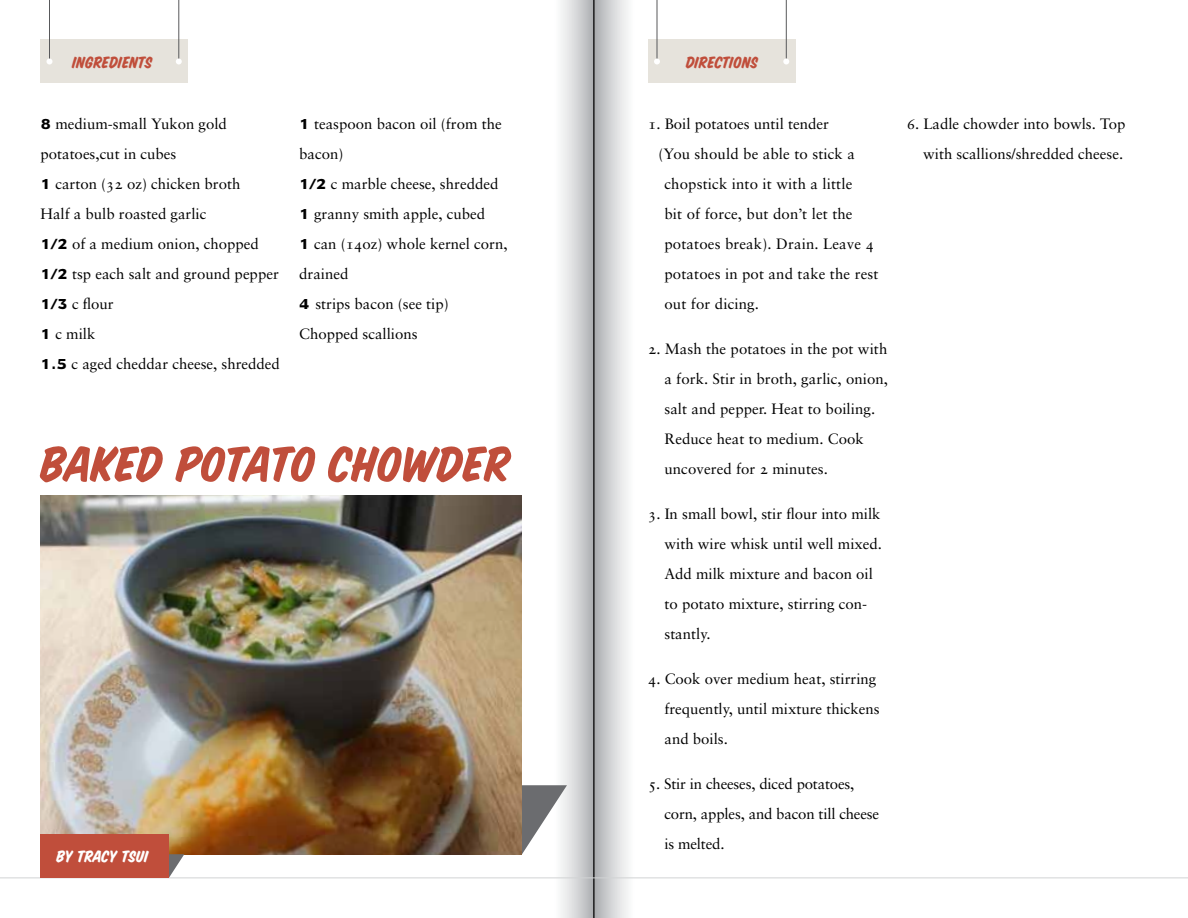
<style>
.page{position:relative;width:1188px;height:918px;background:#fff}
.page>*{position:absolute;margin:0;border:0;box-sizing:border-box;transform-origin:0 0}
.t1{font:54px "Sign Painter House Slant";color:#c04e3b}
.t2{font:18px "Sign Painter House Slant";letter-spacing:.01em;color:#c04e3b}
.t3{font:18px "Sign Painter House Slant";letter-spacing:-.015em;color:#fff}
.t4{font:15px/30px "Sabon Roman Os F";color:#000}
.s1{font-family:"Doric";font-weight:700;font-size:12.75px}
</style>
<div class="page">
<div style="left:554px;top:0;width:40px;height:918px;background:linear-gradient(to right,#fff,#b1b3b6)"></div>
<div style="left:594px;top:0;width:40px;height:918px;background:linear-gradient(to right,#adafb2,#fff)"></div>
<hr style="left:594px;top:0;width:1px;height:918px;background:#000">
<hr style="left:0;top:878px;width:1188px;height:1px;background:#d1d3d4">
<div style="left:40px;top:40px;width:148px;height:43px;background:#e6e3dc"></div>
<svg style="left:46px;top:58px;width:6px;height:6px"></svg>
<svg style="left:176px;top:58px;width:6px;height:6px"></svg>
<hr style="left:49px;top:0;width:1px;height:58px;background:#58595b">
<hr style="left:179px;top:0;width:1px;height:58px;background:#58595b">
<div style="left:648px;top:40px;width:147px;height:43px;background:#e6e3dc"></div>
<svg style="left:654px;top:58px;width:6px;height:6px"></svg>
<svg style="left:783px;top:58px;width:6px;height:6px"></svg>
<hr style="left:657px;top:0;width:1px;height:58px;background:#58595b">
<hr style="left:786px;top:0;width:1px;height:58px;background:#58595b">
<img style="left:40px;top:496px;width:482px;height:289px">
<img style="left:40px;top:785px;width:527px;height:93px">
<div style="left:40px;top:834px;width:129px;height:44px;background:#c04e3b"></div>
<p class="t2" style="left:73px;top:54px;width:66px">ING REDIENTS</p>
<p class="t2" style="left:686px;top:54px;width:57px">DIRECTIONS</p>
<p class="t4" style="left:40px;top:109px;width:241px"><span class="s1">8</span> medium-small Yukon gold potatoes,cut in cubes<br><span class="s1">1</span> carton (32 oz) chicken broth<br>Half a bulb roasted garlic<br><span class="s1">1/2</span> of a medium onion, chopped<br><span class="s1">1/2</span> tsp each salt and ground pepper<br><span class="s1">1/3</span> c flour<br><span class="s1">1</span> c milk<br><span class="s1">1.5</span> c aged cheddar cheese, shredded</p>
<p class="t4" style="left:299px;top:109px;width:210px"><span class="s1">1</span> teaspoon bacon oil (from the bacon)<br><span class="s1">1/2</span> c marble cheese, shredded<br><span class="s1">1</span> granny smith apple, cubed<br><span class="s1">1</span> can (14oz) whole kernel corn, drained<br><span class="s1">4</span> strips bacon (see tip)<br>Chopped scallions</p>
<h1 class="t1" style="left:40px;top:441px;width:185px">BAKED POTATO</h1>
<h1 class="t1" style="left:329px;top:441px;width:184px">CHOWDER</h1>
<p class="t3" style="left:57px;top:848px;width:93px">BY TRAC Y TSUI</p>
<p class="t4" style="left:648px;top:109px;width:182px">1. Boil potatoes until tender</p>
<p class="t4" style="left:658px;top:139px;width:198px">(You should be able to stick a</p>
<p class="t4" style="left:664px;top:169px;width:189px">chopstick into it with a little</p>
<p class="t4" style="left:664px;top:199px;width:190px">bit of force, but don’t let the</p>
<p class="t4" style="left:664px;top:229px;width:211px">potatoes break). Drain. Leave 4</p>
<p class="t4" style="left:664px;top:259px;width:216px">potatoes in pot and take the rest</p>
<p class="t4" style="left:664px;top:289px;width:96px">out for dicing.</p>
<p class="t4" style="left:664px;top:334px;width:225px;text-indent:-16px">2. Mash the potatoes in the pot with a fork. Stir in broth, garlic, onion, salt and pepper. Heat to boiling.<br>Reduce heat to medium. Cook uncovered for 2 minutes.</p>
<p class="t4" style="left:664px;top:499px;width:219px;text-indent:-16px">3. In small bowl, stir flour into milk with wire whisk until well mixed.<br>Add milk mixture and bacon oil to potato mixture, stirring con&shy;stantly.</p>
<p class="t4" style="left:664px;top:664px;width:217px;text-indent:-16px">4. Cook over medium heat, stirring frequently, until mixture thickens and boils.</p>
<p class="t4" style="left:664px;top:769px;width:216px;text-indent:-16px">5. Stir in cheeses, diced potatoes, corn, apples, and bacon till cheese is melted.</p>
<p class="t4" style="left:907px;top:109px;width:220px;text-align:right">6. Ladle chowder into bowls. Top with scallions/shredded cheese.</p>
</div>
